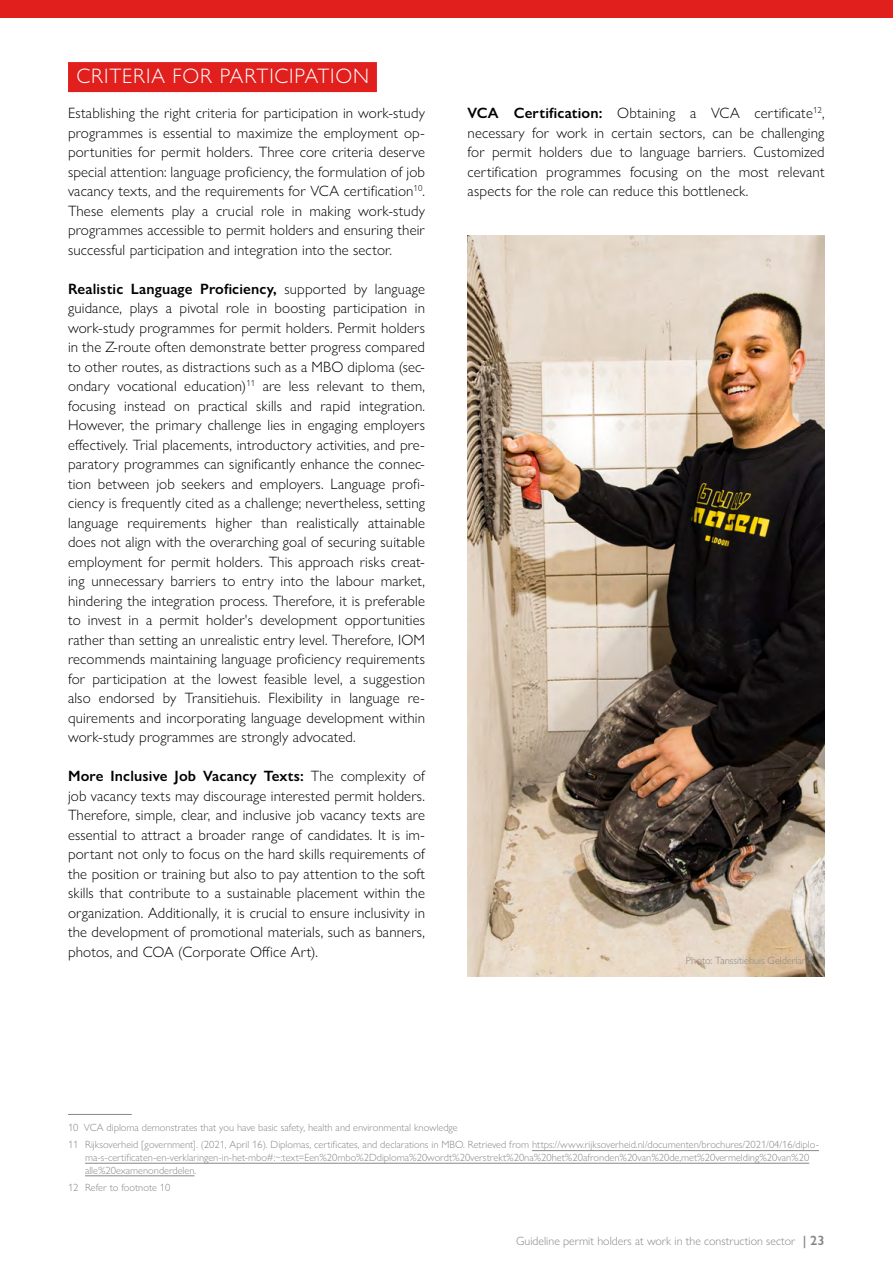
<style>
.page{position:relative;width:893px;height:1263px;background:#fff}
.page>*{position:absolute;margin:0;border:0;box-sizing:border-box;transform-origin:0 0}
.t1{font:300 21px "Gill Sans Nova";letter-spacing:.04em;color:#fff}
.t2{font:300 15px/19.5px "Gill Sans Nova";letter-spacing:.01em;color:#000;text-align:justify}
.t3{font:300 12px "Gill Sans Nova";color:#878787}
.t4{font:300 10.5px/17px "Gill Sans Nova";color:#878787}
.s1{font-weight:600}
.s2{font-weight:600;font-size:13.5px}
</style>
<div class="page">
<div style="left:68px;top:62px;width:309px;height:30px;background:#e11f1d"></div>
<hr style="left:68px;top:1114px;width:64px;height:1px;background:#878787">
<hr style="left:532px;top:1150px;width:287px;height:1px;background:#878787">
<hr style="left:85px;top:1163px;width:724px;height:1px;background:#878787">
<hr style="left:85px;top:1175px;width:109px;height:1px;background:#878787">
<div style="left:0;top:0;width:893px;height:17px;background:#e11f1d"></div>
<img style="left:468px;top:235px;width:356px;height:741px">
<h1 class="t1" style="left:77px;top:63px;width:294px">CRITERIA FOR PARTICIPATION</h1>
<p class="t2" style="left:68px;top:103px;width:358px">Establishing the right criteria for participation in work-study programmes is essential to maximize the employment op&shy;portunities for permit holders. Three core criteria deserve special attention: language proficiency, the formulation of job vacancy texts, and the requirements for VCA certification<sup>10</sup>.<br>These elements play a crucial role in making work-study programmes accessible to permit holders and ensuring their successful participation and integration into the sector.</p>
<p class="t2" style="left:68px;top:279px;width:359px"><span class="s1">Realistic Language Proficiency,</span> supported by language guidance, plays a pivotal role in boosting participation in work-study programmes for permit holders. Permit holders in the Z-route often demonstrate better progress compared to other routes, as distractions such as a MBO diploma (sec&shy;ondary vocational education)<sup>11</sup> are less relevant to them, focusing instead on practical skills and rapid integration.<br>However, the primary challenge lies in engaging employers effectively. Trial placements, introductory activities, and pre&shy;paratory programmes can significantly enhance the connec&shy;tion between job seekers and employers. Language profi&shy;ciency is frequently cited as a challenge; nevertheless, setting language requirements higher than realistically attainable does not align with the overarching goal of securing suitable employment for permit holders. This approach risks creat&shy;ing unnecessary barriers to entry into the labour market, hindering the integration process. Therefore, it is preferable to invest in a permit holder's development opportunities rather than setting an unrealistic entry level. Therefore, IOM recommends maintaining language proficiency requirements for participation at the lowest feasible level, a suggestion also endorsed by Transitiehuis. Flexibility in language re&shy;quirements and incorporating language development within work-study programmes are strongly advocated.</p>
<p class="t2" style="left:68px;top:766px;width:359px"><span class="s1">More Inclusive Job Vacancy Texts:</span> The complexity of job vacancy texts may discourage interested permit holders.<br>Therefore, simple, clear, and inclusive job vacancy texts are essential to attract a broader range of candidates. It is im&shy;portant not only to focus on the hard skills requirements of the position or training but also to pay attention to the soft skills that contribute to a sustainable placement within the organization. Additionally, it is crucial to ensure inclusivity in the development of promotional materials, such as banners, photos, and COA (Corporate Office Art).</p>
<p class="t2" style="left:468px;top:103px;width:358px"><span class="s1">VCA Certification:</span> Obtaining a VCA certificate<sup>12</sup>, necessary for work in certain sectors, can be challenging for permit holders due to language barriers. Customized certification programmes focusing on the most relevant aspects for the role can reduce this bottleneck.</p>
<p class="t4" style="left:686px;top:952px;width:128px">Photo: Tanssitiehuis Gelderland</p>
<p class="t4" style="left:68px;top:1119px;width:752px">10 VCA diploma demonstrates that you have basic safety, health and environmental knowledge<br>11 Rijksoverheid [government]. (2021, April 16). Diplomas, certificates, and declarations in MBO. Retrieved from https://www.rijksoverheid.nl/documenten/brochures/2021/04/16/diplo-</p>
<p class="t4" style="left:85px;top:1151px;width:726px;line-height:12.6px">ma-s-certificaten-en-verklaringen-in-het-mbo#:~:text=Een%20mbo%2Ddiploma%20wordt%20verstrekt%20na%20het%20afronden%20van%20de,met%20vermelding%20van%20 alle%20examenonderdelen.</p>
<p class="t4" style="left:68px;top:1178px;width:104px">12 Refer to footnote 10</p>
<p class="t3" style="left:516px;top:1233px;width:310px">Guideline permit holders at work in the construction sector <span class="s2">| 23</span></p>
</div>
